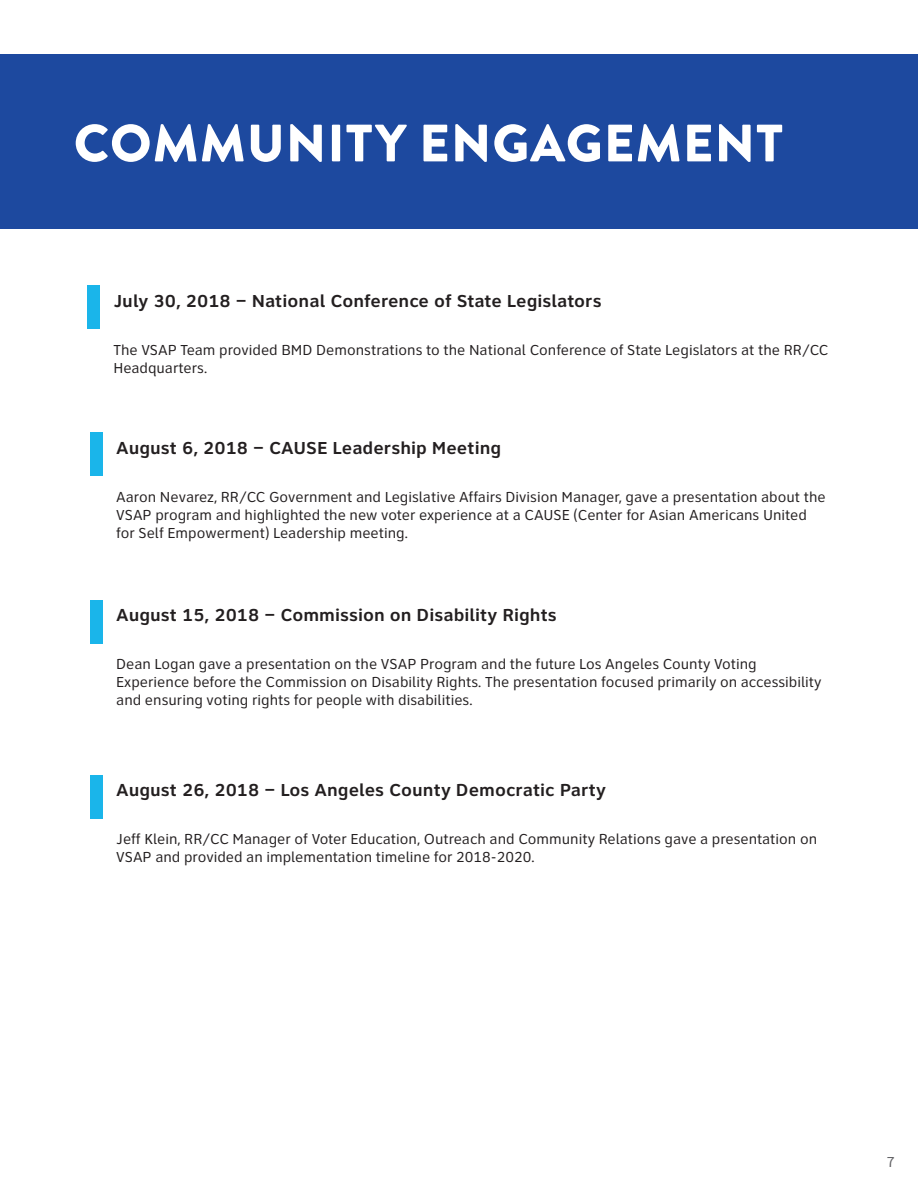
<style>
.page{position:relative;width:918px;height:1188px;background:#fff}
.page>*{position:absolute;margin:0;border:0;box-sizing:border-box;transform-origin:0 0}
.t1{font:900 52.5px "Brandon Grotesque";letter-spacing:.02em;color:#fff}
.t2{font:700 18px "Clearview ADA";color:#231f20}
.t3{font:15px/18px "Clearview ADA";color:#231f20}
.t4{font:15px "Clearview ADA";color:#636366}
</style>
<div class="page">
<div style="left:0;top:54px;width:918px;height:175px;background:#1d499f"></div>
<div style="left:90px;top:433px;width:13px;height:43px;background:#1ab5ea"></div>
<div style="left:90px;top:600px;width:13px;height:44px;background:#1ab5ea"></div>
<div style="left:90px;top:775px;width:13px;height:44px;background:#1ab5ea"></div>
<div style="left:87px;top:286px;width:13px;height:43px;background:#1ab5ea"></div>
<p class="t1" style="left:74px;top:106px;width:711px">COMMUNITY ENGAGEMENT</p>
<p class="t2" style="left:113px;top:288px;width:490px">July 30, 2018 – National Conference of State Legislators</p>
<p class="t3" style="left:113px;top:340px;width:716px">The VSAP Team provided BMD Demonstrations to the National Conference of State Legislators at the RR/CC<br>Headquarters.</p>
<p class="t2" style="left:116px;top:435px;width:387px">August 6, 2018 – CAUSE Leadership Meeting</p>
<p class="t3" style="left:116px;top:487px;width:711px">Aaron Nevarez, RR/CC Government and Legislative Affairs Division Manager, gave a presentation about the<br>VSAP program and highlighted the new voter experience at a CAUSE (Center for Asian Americans United for Self Empowerment) Leadership meeting.</p>
<p class="t2" style="left:116px;top:603px;width:442px">August 15, 2018 – Commission on Disability Rights</p>
<p class="t3" style="left:116px;top:655px;width:707px">Dean Logan gave a presentation on the VSAP Program and the future Los Angeles County Voting<br>Experience before the Commission on Disability Rights. The presentation focused primarily on accessibility and ensuring voting rights for people with disabilities.</p>
<p class="t2" style="left:116px;top:778px;width:491px">August 26, 2018 – Los Angeles County Democratic Party</p>
<p class="t3" style="left:116px;top:830px;width:702px">Jeff Klein, RR/CC Manager of Voter Education, Outreach and Community Relations gave a presentation on<br>VSAP and provided an implementation timeline for 2018-2020.</p>
<p class="t4" style="left:887px;top:1152px;width:10px">7</p>
</div>
